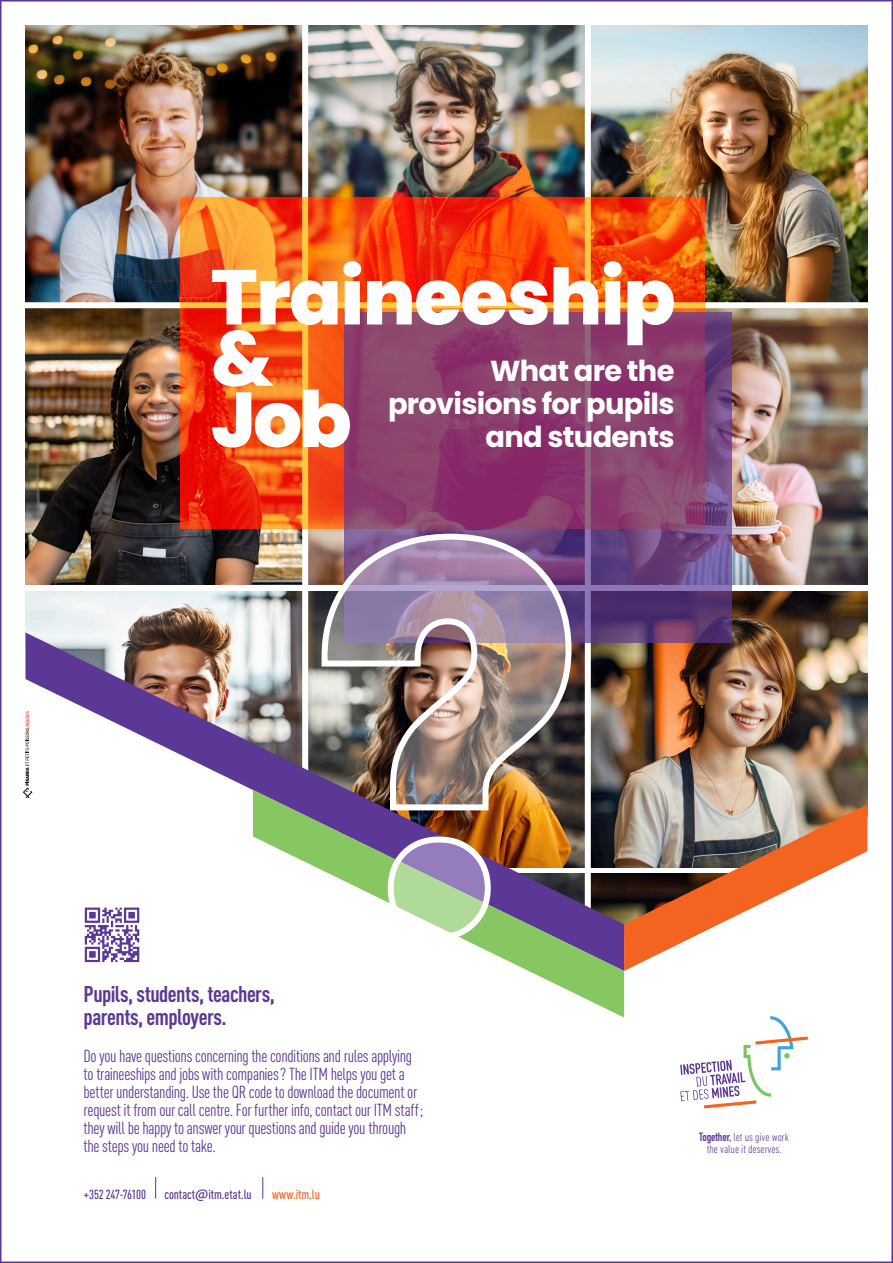
<style>
.page{position:relative;width:893px;height:1263px;background:#fff}
.page>*{position:absolute;margin:0;border:0;box-sizing:border-box;transform-origin:0 0}
.t1{font:800 77.55px/61.2px "Poppins";letter-spacing:-.02em;color:#fff}
.t2{font:700 28.95px/32.7px "Poppins";letter-spacing:-.025em;color:#fff;text-align:right}
.t3{font:700 condensed 22.5px/23.4px "DINOT";letter-spacing:-.02em;color:#5b3896}
.t4{font:condensed 17.25px/18px "DINOT";letter-spacing:-.02em;color:#5b3896}
.t5{font:500 condensed 13.05px "DINOT";letter-spacing:-.005em;color:#5b3896}
.t6{font:500 condensed 13.05px "DINOT";letter-spacing:-.005em;color:#f36421}
.t7{font:300 condensed 11.7px/11.7px "DIN Next LT Pro";letter-spacing:-.005em;color:#5b3896;text-align:center}
.s1{font-family:"Aller";font-weight:400;font-stretch:normal}
.s2{font-family:"DIN Condensed";font-weight:700;font-stretch:normal}
</style>
<div class="page">
<img style="left:0;top:0;width:893px;height:1263px">
<h1 class="t1" style="left:211px;top:267px;width:466px">Traineeship &amp;<br>Job</h1>
<h2 class="t2" style="left:388px;top:355px;width:288px">What are the provisions for pupils and students</h2>
<h3 class="t3" style="left:84px;top:981px;width:193px">Pupils, students, teachers, parents, employers.</h3>
<p class="t4" style="left:84px;top:1047px;width:341px">Do you have questions concerning the conditions and rules applying to traineeships and jobs with companies? The ITM helps you get a better understanding. Use the QR code to download the document or request it from our call centre. For further info, contact our ITM staff; they will be happy to answer your questions and guide you through the steps you need to take.</p>
<p class="t5" style="left:84px;top:1186px;width:64px">+352 247-76100</p>
<p class="t5" style="left:164px;top:1186px;width:89px">contact<span class="s1">@</span>itm.etat.lu</p>
<p class="t6" style="left:272px;top:1186px;width:49px">www.itm.lu</p>
<p class="t7" style="left:699px;top:1131px;width:91px"><span class="s2">Together,</span> let us give work the value it deserves.</p>
</div>
